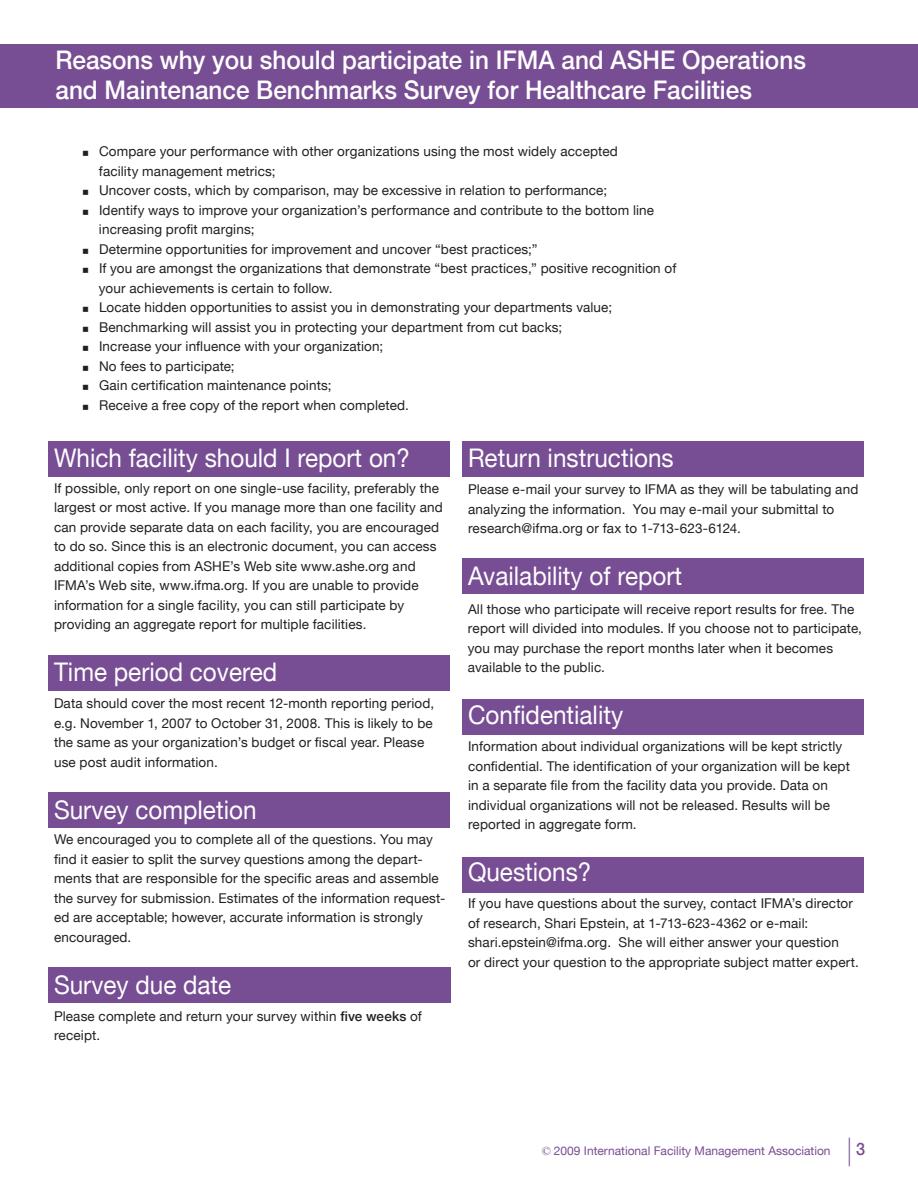
<style>
.page{position:relative;width:918px;height:1188px;background:#fff}
.page>*{position:absolute;margin:0;border:0;box-sizing:border-box;transform-origin:0 0}
.t1{font:100 28.5px "Helvetica Neue LT";color:#774d93;scale:.95 1}
.t2{font:25.65px "Helvetica Neue LT";color:#fff;scale:.95 1}
.t3{font:500 25.65px/30px "Helvetica Neue LT";color:#fff;scale:.95 1}
.t4{font:13.5px/19.5px "Helvetica Neue LT";letter-spacing:.01em;color:#231f20}
.t5{font:12px "Helvetica Neue LT";color:#774d93}
.s1{font-weight:500}
.s2{font-family:"Times New Roman"}
</style>
<div class="page">
<div style="left:0;top:44px;width:918px;height:64px;background:#774d93"></div>
<div style="left:48px;top:441px;width:401px;height:36px;background:#774d93"></div>
<div style="left:48px;top:656px;width:401px;height:36px;background:#774d93"></div>
<div style="left:48px;top:792px;width:401px;height:36px;background:#774d93"></div>
<div style="left:48px;top:968px;width:402px;height:36px;background:#774d93"></div>
<div style="left:462px;top:857px;width:402px;height:36px;background:#774d93"></div>
<div style="left:462px;top:699px;width:402px;height:36px;background:#774d93"></div>
<div style="left:462px;top:558px;width:402px;height:36px;background:#774d93"></div>
<div style="left:462px;top:441px;width:402px;height:36px;background:#774d93"></div>
<p class="t3" style="left:56px;top:44px;width:791px">Reasons why you should participate in IFMA and ASHE Operations and Maintenance Benchmarks Survey for Healthcare Facilities</p>
<p class="t4" style="left:99px;top:142px;width:520px">Compare your performance with other organizations using the most widely accepted facility management metrics;</p>
<p class="t4" style="left:99px;top:181px;width:510px">Uncover costs, which by comparison, may be excessive in relation to performance;</p>
<p class="t4" style="left:99px;top:200px;width:557px">Identify ways to improve your organization’s performance and contribute to the bottom line increasing profit margins;</p>
<p class="t4" style="left:99px;top:239px;width:440px">Determine opportunities for improvement and uncover “best practices;”</p>
<p class="t4" style="left:99px;top:259px;width:579px">If you are amongst the organizations that demonstrate “best practices,” positive recognition of your achievements is certain to follow.</p>
<p class="t4" style="left:99px;top:298px;width:515px">Locate hidden opportunities to assist you in demonstrating your departments value;</p>
<p class="t4" style="left:99px;top:317px;width:465px">Benchmarking will assist you in protecting your department from cut backs;</p>
<p class="t4" style="left:99px;top:337px;width:286px">Increase your influence with your organization;</p>
<p class="t4" style="left:99px;top:356px;width:137px">No fees to participate;</p>
<p class="t4" style="left:99px;top:376px;width:234px">Gain certification maintenance points;</p>
<p class="t4" style="left:99px;top:395px;width:311px">Receive a free copy of the report when completed.</p>
<p class="t2" style="left:54px;top:443px;width:376px">Which facility should I report on?</p>
<p class="t4" style="left:54px;top:478px;width:390px">If possible, only report on one single-use facility, preferably the largest or most active. If you manage more than one facility and can provide separate data on each facility, you are encouraged to do so. Since this is an electronic document, you can access additional copies from ASHE’s Web site www.ashe.org and IFMA’s Web site, www.ifma.org. If you are unable to provide</p>
<p class="t4" style="left:54px;top:595px;width:352px">information for a single facility, you can still participate by providing an aggregate report for multiple facilities.</p>
<p class="t2" style="left:54px;top:657px;width:236px">Time period covered</p>
<p class="t4" style="left:54px;top:694px;width:382px;text-align:justify">Data should cover the most recent 12-month reporting period, e.g. November 1, 2007 to October 31, 2008. This is likely to be the same as your organization’s budget or fiscal year. Please</p>
<p class="t4" style="left:54px;top:752px;width:165px">use post audit information.</p>
<p class="t2" style="left:54px;top:794px;width:215px">Survey completion</p>
<p class="t4" style="left:54px;top:830px;width:393px">We encouraged you to complete all of the questions. You may find it easier to split the survey questions among the depart&shy;ments that are responsible for the specific areas and assemble the survey for submission. Estimates of the information request&shy;ed are acceptable; however, accurate information is strongly encouraged.</p>
<p class="t2" style="left:54px;top:969px;width:188px">Survey due date</p>
<p class="t4" style="left:54px;top:1006px;width:369px">Please complete and return your survey within <span class="s1">five weeks</span> of receipt.</p>
<p class="t2" style="left:468px;top:443px;width:218px">Return instructions</p>
<p class="t4" style="left:468px;top:480px;width:392px">Please e-mail your survey to IFMA as they will be tabulating and analyzing the information. You may e-mail your submittal to research@ifma.org or fax to 1-713-623-6124.</p>
<p class="t2" style="left:468px;top:561px;width:227px">Availability of report</p>
<p class="t4" style="left:468px;top:599px;width:396px">All those who participate will receive report results for free. The report will divided into modules. If you choose not to participate, you may purchase the report months later when it becomes available to the public.</p>
<p class="t2" style="left:468px;top:700px;width:165px">Confidentiality</p>
<p class="t4" style="left:468px;top:737px;width:383px">Information about individual organizations will be kept strictly confidential. The identification of your organization will be kept in a separate file from the facility data you provide. Data on individual organizations will not be released. Results will be reported in aggregate form.</p>
<p class="t2" style="left:468px;top:857px;width:131px">Questions?</p>
<p class="t4" style="left:468px;top:893px;width:393px">If you have questions about the survey, contact IFMA’s director of research, Shari Epstein, at 1-713-623-4362 or e-mail: shari.epstein@ifma.org. She will either answer your question<br>or direct your question to the appropriate subject matter expert.</p>
<p class="t5" style="left:542px;top:1144px;width:290px"><span class="s2">©</span> 2009 International Facility Management Association</p>
<p class="t1" style="left:847px;top:1133px;width:21px">|<sup>3</sup></p>
</div>
